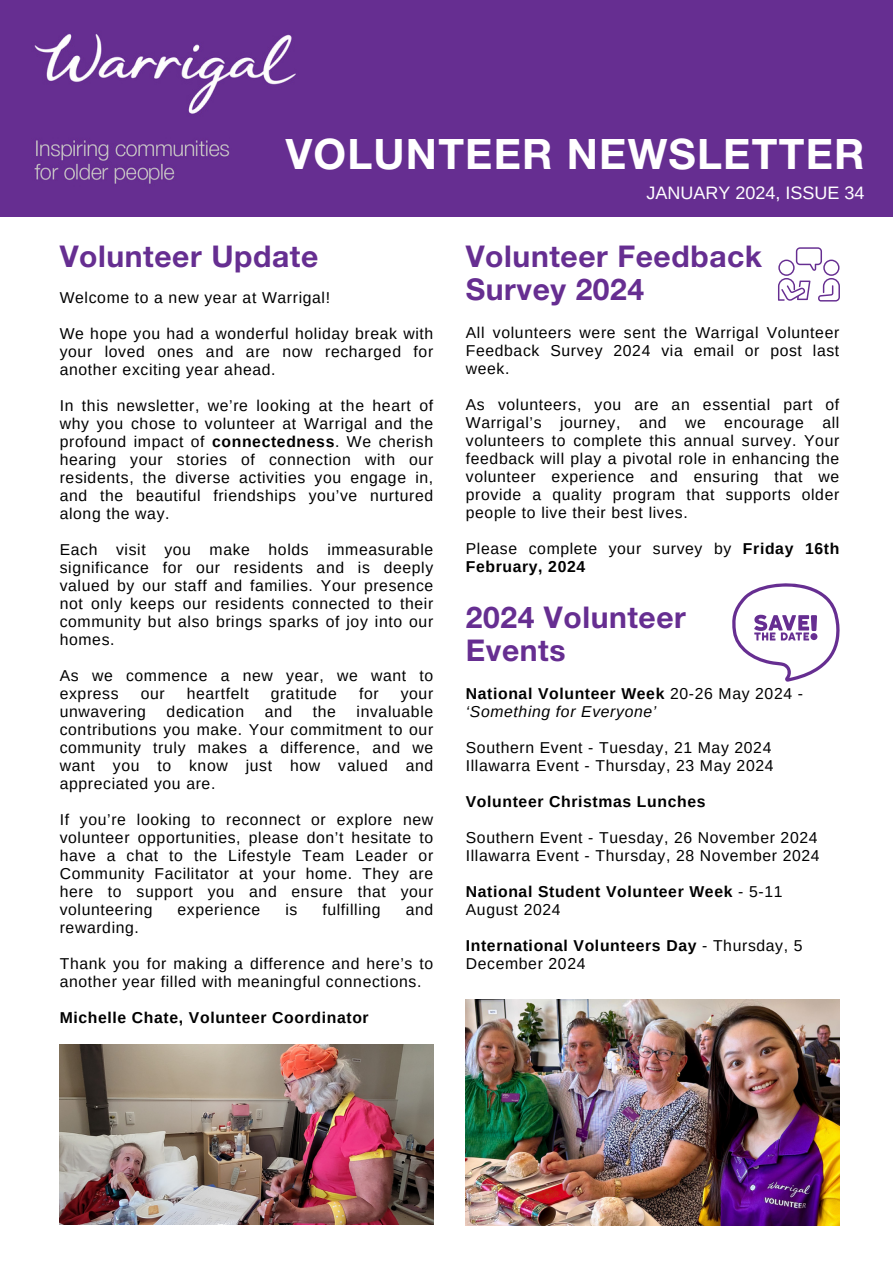
<style>
.page{position:relative;width:893px;height:1264px;background:#fff}
.page>*{position:absolute;margin:0;border:0;box-sizing:border-box;transform-origin:0 0}
.t1{font:700 42px "Helvetica Neue LT Std";letter-spacing:.03em;color:#fff}
.t2{font:700 30px/32.7px "Helvetica Neue LT Std";letter-spacing:.02em;color:#662e91}
.t3{font:18px "Arimo";color:#fff}
.t4{font:15.75px/18px "Arimo";letter-spacing:.04em;color:#000;text-align:justify}
.t5{font:700 15.75px/18px "Arimo";letter-spacing:.04em;color:#000}
.t6{font:italic 15.75px/18px "Arimo";letter-spacing:.04em;color:#000}
.s1{font-weight:700}
.s2{font-weight:700;font-style:normal}
.s3{font-style:normal}
.s4{font-weight:400}
</style>
<div class="page">
<div style="left:0;top:0;width:892px;height:217px;background:#662e91"></div>
<img style="left:34px;top:33px;width:262px;height:151px">
<svg style="left:778px;top:247px;width:61px;height:54px"></svg>
<svg style="left:732px;top:583px;width:107px;height:98px"></svg>
<img style="left:60px;top:1044px;width:373px;height:180px">
<img style="left:466px;top:999px;width:373px;height:226px">
<p class="t1" style="left:286px;top:139px;width:580px">VOLUNTEER NEWSLETTER</p>
<p class="t2" style="left:60px;top:244px;width:260px">Volunteer Update</p>
<p class="t4" style="left:60px;top:288px;width:272px">Welcome to a new year at Warrigal!</p>
<h1 class="t4" style="left:60px;top:324px;width:375px">We hope you had a wonderful holiday break with your loved ones and are now recharged for another exciting year ahead.</h1>
<h2 class="t4" style="left:60px;top:396px;width:375px">In this newsletter, we’re looking at the heart of why you chose to volunteer at Warrigal and the profound impact of <span class="s1">connectedness</span>. We cherish hearing your stories of connection with our residents, the diverse activities you engage in, and the beautiful friendships you’ve nurtured along the way.</h2>
<p class="t4" style="left:60px;top:540px;width:375px">Each visit you make holds immeasurable significance for our residents and is deeply valued by our staff and families. Your presence not only keeps our residents connected to their community but also brings sparks of joy into our homes.</p>
<h4 class="t4" style="left:60px;top:666px;width:375px">As we commence a new year, we want to express</h4>
<h4 class="t4" style="left:141px;top:684px;width:26px">our</h4>
<h4 class="t4" style="left:187px;top:684px;width:63px">heartfelt</h4>
<h4 class="t4" style="left:271px;top:684px;width:68px">gratitude</h4>
<h4 class="t4" style="left:359px;top:684px;width:21px">for</h4>
<h4 class="t4" style="left:400px;top:684px;width:34px">your</h4>
<h4 class="t4" style="left:60px;top:702px;width:88px">unwavering</h4>
<h4 class="t4" style="left:167px;top:702px;width:79px">dedication</h4>
<h4 class="t4" style="left:265px;top:702px;width:29px">and</h4>
<h4 class="t4" style="left:313px;top:702px;width:25px">the</h4>
<h4 class="t4" style="left:60px;top:702px;width:375px;text-indent:297px">invaluable contributions you make. Your commitment to our community truly makes a difference, and we want you to know just how valued and appreciated you are.</h4>
<h5 class="t4" style="left:60px;top:810px;width:375px">If you’re looking to reconnect or explore new volunteer opportunities, please don’t hesitate to have a chat to the Lifestyle Team Leader or Community Facilitator at your home. They are here to support you and ensure that your volunteering</h5>
<h5 class="t4" style="left:177px;top:900px;width:84px">experience</h5>
<h5 class="t4" style="left:285px;top:900px;width:14px">is</h5>
<h5 class="t4" style="left:322px;top:900px;width:60px">fulfilling</h5>
<h5 class="t4" style="left:405px;top:900px;width:29px">and</h5>
<h5 class="t4" style="left:60px;top:918px;width:81px">rewarding.</h5>
<h3 class="t4" style="left:60px;top:954px;width:375px">Thank you for making a difference and here’s to another year filled with meaningful connections.</h3>
<p class="t5" style="left:60px;top:1008px;width:310px">Michelle Chate, Volunteer Coordinator</p>
<p class="t3" style="left:646px;top:183px;width:219px">JANUARY 2024, ISSUE 34</p>
<p class="t2" style="left:466px;top:244px;width:298px">Volunteer Feedback<br>Survey 2024</p>
<p class="t4" style="left:466px;top:324px;width:375px">All volunteers were sent the Warrigal Volunteer Feedback Survey 2024 via email or post last week.</p>
<p class="t4" style="left:466px;top:396px;width:375px">As volunteers, you are an essential part of Warrigal’s journey, and we encourage all volunteers to complete this annual survey. Your feedback will play a pivotal role in enhancing the volunteer experience and ensuring that we provide a quality program that supports older people to live their best lives.</p>
<h6 class="t4" style="left:466px;top:540px;width:375px">Please complete your survey by <span class="s1">Friday 16th<br>February, 2024</span></h6>
<p class="t2" style="left:466px;top:605px;width:221px">2024 Volunteer<br>Events</p>
<h3 class="t6" style="left:466px;top:684px;width:339px"><span class="s2">National Volunteer Week</span> <span class="s3">20-26 May 2024 - </span>‘Something for Everyone’</h3>
<p class="t4" style="left:466px;top:738px;width:307px">Southern Event - Tuesday, 21 May 2024</p>
<p class="t4" style="left:466px;top:756px;width:309px">Illawarra Event - Thursday, 23 May 2024</p>
<p class="t5" style="left:466px;top:792px;width:241px">Volunteer Christmas Lunches</p>
<p class="t4" style="left:466px;top:828px;width:353px">Southern Event - Tuesday, 26 November 2024</p>
<h3 class="t4" style="left:466px;top:846px;width:355px">Illawarra Event - Thursday, 28 November 2024</h3>
<p class="t5" style="left:466px;top:882px;width:318px">National Student Volunteer Week <span class="s4">- 5-11<br>August 2024</span></p>
<p class="t5" style="left:466px;top:936px;width:338px">International Volunteers Day <span class="s4">- Thursday, 5<br>December 2024</span></p>
</div>
